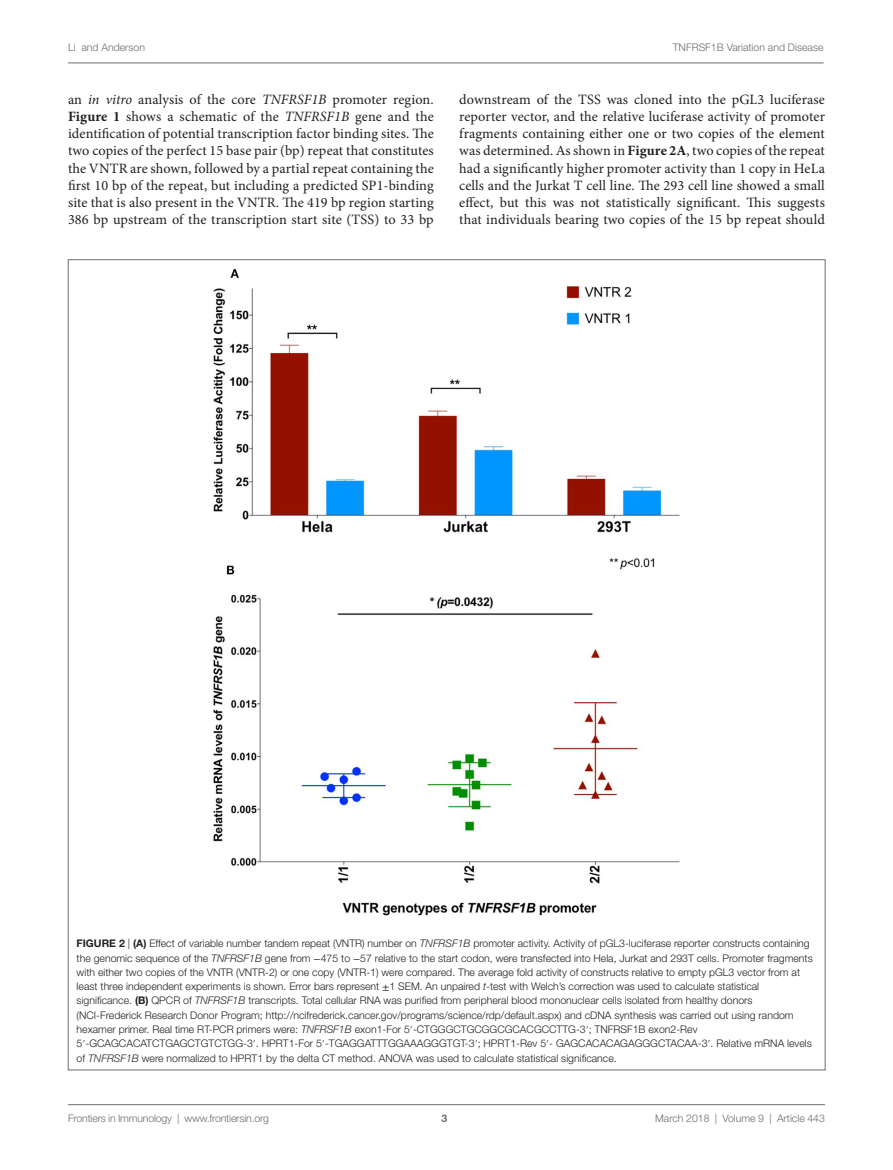
<style>
.page{position:relative;width:893px;height:1170px;background:#fff}
.page>*{position:absolute;margin:0;border:0;box-sizing:border-box;transform-origin:0 0}
.t1{font:14.25px/17.2px "Minion Pro";letter-spacing:.005em;color:#231f20;text-align:justify}
.t2{font:300 10.5px/14.2px "Helvetica Neue LT Std";color:#231f20}
.t3{font:300 10.5px "Helvetica Neue LT Std";color:#6c6d70}
.t4{font:700 10.5px "Helvetica Neue LT Std";color:#6c6d70}
.s1{font-style:italic}
.s2{font-weight:700}
.s3{font-family:"STIX General";font-weight:400}
</style>
<div class="page">
<hr style="left:68px;top:1104px;width:757px;height:1px;background:#6c6d70">
<hr style="left:68px;top:63px;width:756px;height:1px;background:#6c6d70">
<img style="left:213px;top:269px;width:467px;height:647px">
<p class="t3" style="left:68px;top:41px;width:79px">Li and Anderson</p>
<p class="t3" style="left:673px;top:41px;width:152px">TNFRSF1B Variation and Disease</p>
<p class="t1" style="left:68px;top:90px;width:367px">an <span class="s1">in vitro</span> analysis of the core <span class="s1">TNFRSF1B</span> promoter region.<br><span class="s2">Figure 1</span> shows a schematic of the <span class="s1">TNFRSF1B</span> gene and the identification of potential transcription factor binding sites. The two copies of the perfect 15 base pair (bp) repeat that constitutes the VNTR are shown, followed by a partial repeat containing the first 10 bp of the repeat, but including a predicted SP1-binding site that is also present in the VNTR. The 419 bp region starting 386 bp upstream of the transcription start site (TSS) to 33 bp</p>
<p class="t1" style="left:459px;top:90px;width:367px">downstream of the TSS was cloned into the pGL3 luciferase reporter vector, and the relative luciferase activity of promoter fragments containing either one or two copies of the element was determined. As shown in <span class="s2">Figure 2A</span>, two copies of the repeat had a significantly higher promoter activity than 1 copy in HeLa cells and the Jurkat T cell line. The 293 cell line showed a small effect, but this was not statistically significant. This suggests that individuals bearing two copies of the 15 bp repeat should</p>
<p class="t2" style="left:77px;top:936px;width:738px"><span class="s2">FIGURE 2</span> | <span class="s2">(A)</span> Effect of variable number tandem repeat (VNTR) number on <span class="s1">TNFRSF1B</span> promoter activity. Activity of pGL3-luciferase reporter constructs containing the genomic sequence of the <span class="s1">TNFRSF1B</span> gene from <span class="s3">−</span>475 to <span class="s3">−</span>57 relative to the start codon, were transfected into Hela, Jurkat and 293T cells. Promoter fragments with either two copies of the VNTR (VNTR-2) or one copy (VNTR-1) were compared. The average fold activity of constructs relative to empty pGL3 vector from at least three independent experiments is shown. Error bars represent <span class="s3">±</span>1 SEM. An unpaired <span class="s1">t</span>-test with Welch’s correction was used to calculate statistical significance. <span class="s2">(B)</span> QPCR of <span class="s1">TNFRSF1B</span> transcripts. Total cellular RNA was purified from peripheral blood mononuclear cells isolated from healthy donors (NCI-Frederick Research Donor Program; http://ncifrederick.cancer.gov/programs/science/rdp/default.aspx) and cDNA synthesis was carried out using random hexamer primer. Real time RT-PCR primers were: <span class="s1">TNFRSF1B</span> exon1-For 5<span class="s3">′</span>-CTGGGCTGCGGCGCACGCCTTG-3<span class="s3">′</span>; TNFRSF1B exon2-Rev 5<span class="s3">′</span>-GCAGCACATCTGAGCTGTCTGG-3<span class="s3">′</span>. HPRT1-For 5<span class="s3">′</span>-TGAGGATTTGGAAAGGGTGT-3<span class="s3">′</span>; HPRT1-Rev 5<span class="s3">′</span>- GAGCACACAGAGGGCTACAA-3<span class="s3">′</span>. Relative mRNA levels of <span class="s1">TNFRSF1B</span> were normalized to HPRT1 by the delta CT method. ANOVA was used to calculate statistical significance.</p>
<p class="t3" style="left:68px;top:1111px;width:203px">Frontiers in Immunology | www.frontiersin.org</p>
<p class="t3" style="left:655px;top:1111px;width:171px">March 2018 | Volume 9 | Article 443</p>
<p class="t4" style="left:441px;top:1111px;width:7px">3</p>
</div>
